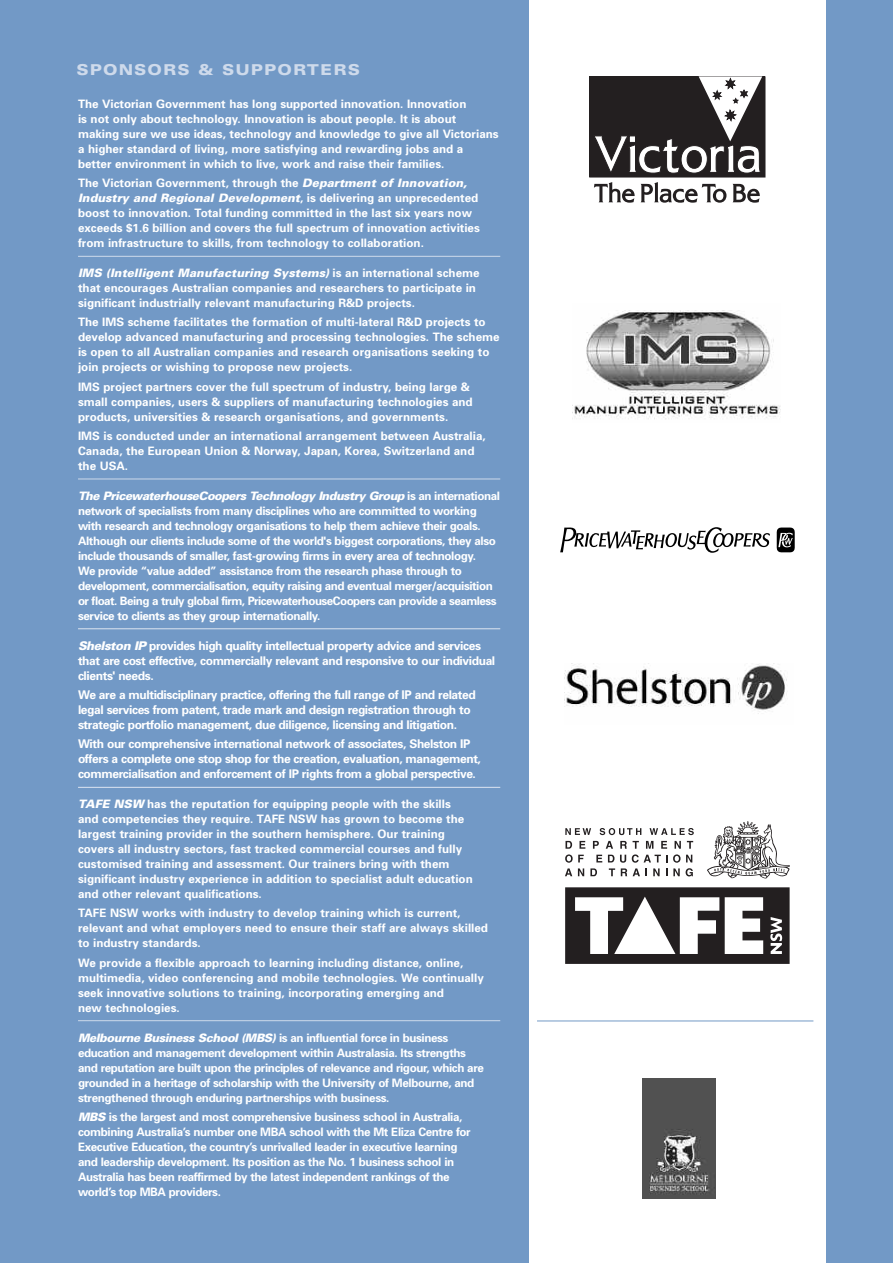
<style>
.page{position:relative;width:893px;height:1263px;background:#7299c6}
.page>*{position:absolute;margin:0;border:0;box-sizing:border-box;transform-origin:0 0}
.t1{font:900 expanded 15px "Univers";letter-spacing:.075em;color:#cedaeb}
.t2{font:700 12px/15px "Univers";letter-spacing:-.035em;color:#fff}
.t3{font:700 11.7px/15px "Univers";color:#fff}
.t4{font:700 11.7px/15px "Univers";letter-spacing:-.035em;color:#fff}
.s1{font-weight:900;font-style:italic}
</style>
<div class="page">
<div style="left:529px;top:0;width:296px;height:1263px;background:#fff"></div>
<hr style="left:78px;top:256px;width:422px;height:1px;background:#cedaeb">
<hr style="left:78px;top:479px;width:422px;height:1px;background:#cedaeb">
<hr style="left:78px;top:628px;width:422px;height:1px;background:#dde5f1">
<hr style="left:78px;top:787px;width:422px;height:1px;background:#dde5f1">
<hr style="left:78px;top:1020px;width:422px;height:1px;background:#cedaeb">
<div style="left:590px;top:77px;width:175px;height:100px;background:#231f20"></div>
<div style="left:589px;top:77px;width:176px;height:100px;border:1px solid #231f20"></div>
<svg style="left:592px;top:76px;width:170px;height:98px"></svg>
<svg style="left:594px;top:182px;width:132px;height:21px"></svg>
<svg style="left:732px;top:184px;width:28px;height:19px"></svg>
<svg style="left:565px;top:887px;width:225px;height:77px"></svg>
<svg style="left:565px;top:828px;width:26px;height:7px"></svg>
<svg style="left:600px;top:828px;width:41px;height:7px"></svg>
<svg style="left:649px;top:828px;width:45px;height:7px"></svg>
<svg style="left:565px;top:841px;width:128px;height:35px"></svg>
<svg style="left:707px;top:821px;width:83px;height:58px"></svg>
<img style="left:564px;top:663px;width:223px;height:51px">
<img style="left:642px;top:1078px;width:73px;height:120px">
<img style="left:572px;top:310px;width:209px;height:110px">
<svg style="left:560px;top:527px;width:210px;height:26px"></svg>
<svg style="left:777px;top:527px;width:18px;height:25px"></svg>
<hr style="left:537px;top:1020px;width:276px;height:1px;background:#7299c6">
<p class="t1" style="left:76px;top:64px;width:285px">SPONSORS &amp; SUPPORTERS</p>
<p class="t3" style="left:78px;top:97px;width:422px">The Victorian Government has long supported innovation. Innovation<br>is not only about technology. Innovation is about people. It is about making sure we use ideas, technology and knowledge to give all Victorians a higher standard of living, more satisfying and rewarding jobs and a better environment in which to live, work and raise their families.</p>
<p class="t3" style="left:78px;top:177px;width:403px">The Victorian Government, through the <span class="s1">Department of Innovation, Industry and Regional Development</span>, is delivering an unprecedented boost to innovation. Total funding committed in the last six years now exceeds $1.6 billion and covers the full spectrum of innovation activities from infrastructure to skills, from technology to collaboration.</p>
<p class="t3" style="left:78px;top:266px;width:403px"><span class="s1">IMS (Intelligent Manufacturing Systems)</span> is an international scheme that encourages Australian companies and researchers to participate in significant industrially relevant manufacturing R&amp;D projects.</p>
<p class="t3" style="left:78px;top:316px;width:423px">The IMS scheme facilitates the formation of multi-lateral R&amp;D projects to develop advanced manufacturing and processing technologies. The scheme is open to all Australian companies and research organisations seeking to join projects or wishing to propose new projects.</p>
<p class="t3" style="left:78px;top:380px;width:396px">IMS project partners cover the full spectrum of industry, being large &amp; small companies, users &amp; suppliers of manufacturing technologies and products, universities &amp; research organisations, and governments.</p>
<p class="t3" style="left:78px;top:429px;width:409px">IMS is conducted under an international arrangement between Australia,<br>Canada, the European Union &amp; Norway, Japan, Korea, Switzerland and the USA.</p>
<p class="t4" style="left:78px;top:489px;width:423px"><span class="s1">The PricewaterhouseCoopers Technology Industry Group</span> is an international network of specialists from many disciplines who are committed to working with research and technology organisations to help them achieve their goals.<br>Although our clients include some of the world's biggest corporations, they also include thousands of smaller, fast-growing firms in every area of technology.<br>We provide “value added” assistance from the research phase through to development, commercialisation, equity raising and eventual merger/acquisition or float. Being a truly global firm, PricewaterhouseCoopers can provide a seamless service to clients as they group internationally.</p>
<p class="t2" style="left:78px;top:639px;width:419px"><span class="s1">Shelston IP</span> provides high quality intellectual property advice and services that are cost effective, commercially relevant and responsive to our individual clients' needs.</p>
<p class="t2" style="left:78px;top:688px;width:399px">We are a multidisciplinary practice, offering the full range of IP and related legal services from patent, trade mark and design registration through to strategic portfolio management, due diligence, licensing and litigation.</p>
<p class="t2" style="left:78px;top:737px;width:404px">With our comprehensive international network of associates, Shelston IP offers a complete one stop shop for the creation, evaluation, management, commercialisation and enforcement of IP rights from a global perspective.</p>
<p class="t3" style="left:78px;top:797px;width:396px"><span class="s1">TAFE NSW</span> has the reputation for equipping people with the skills and competencies they require. TAFE NSW has grown to become the largest training provider in the southern hemisphere. Our training covers all industry sectors, fast tracked commercial courses and fully customised training and assessment. Our trainers bring with them significant industry experience in addition to specialist adult education and other relevant qualifications.</p>
<p class="t3" style="left:78px;top:907px;width:411px">TAFE NSW works with industry to develop training which is current, relevant and what employers need to ensure their staff are always skilled to industry standards.</p>
<p class="t3" style="left:78px;top:956px;width:407px">We provide a flexible approach to learning including distance, online, multimedia, video conferencing and mobile technologies. We continually seek innovative solutions to training, incorporating emerging and<br>new technologies.</p>
<p class="t4" style="left:78px;top:1031px;width:407px"><span class="s1">Melbourne Business School (MBS)</span> is an influential force in business education and management development within Australasia. Its strengths and reputation are built upon the principles of relevance and rigour, which are grounded in a heritage of scholarship with the University of Melbourne, and strengthened through enduring partnerships with business.</p>
<p class="t4" style="left:78px;top:1110px;width:394px"><span class="s1">MBS</span> is the largest and most comprehensive business school in Australia, combining Australia’s number one MBA school with the Mt Eliza Centre for Executive Education, the country’s unrivalled leader in executive learning and leadership development. Its position as the No. 1 business school in Australia has been reaffirmed by the latest independent rankings of the world’s top MBA providers.</p>
</div>
